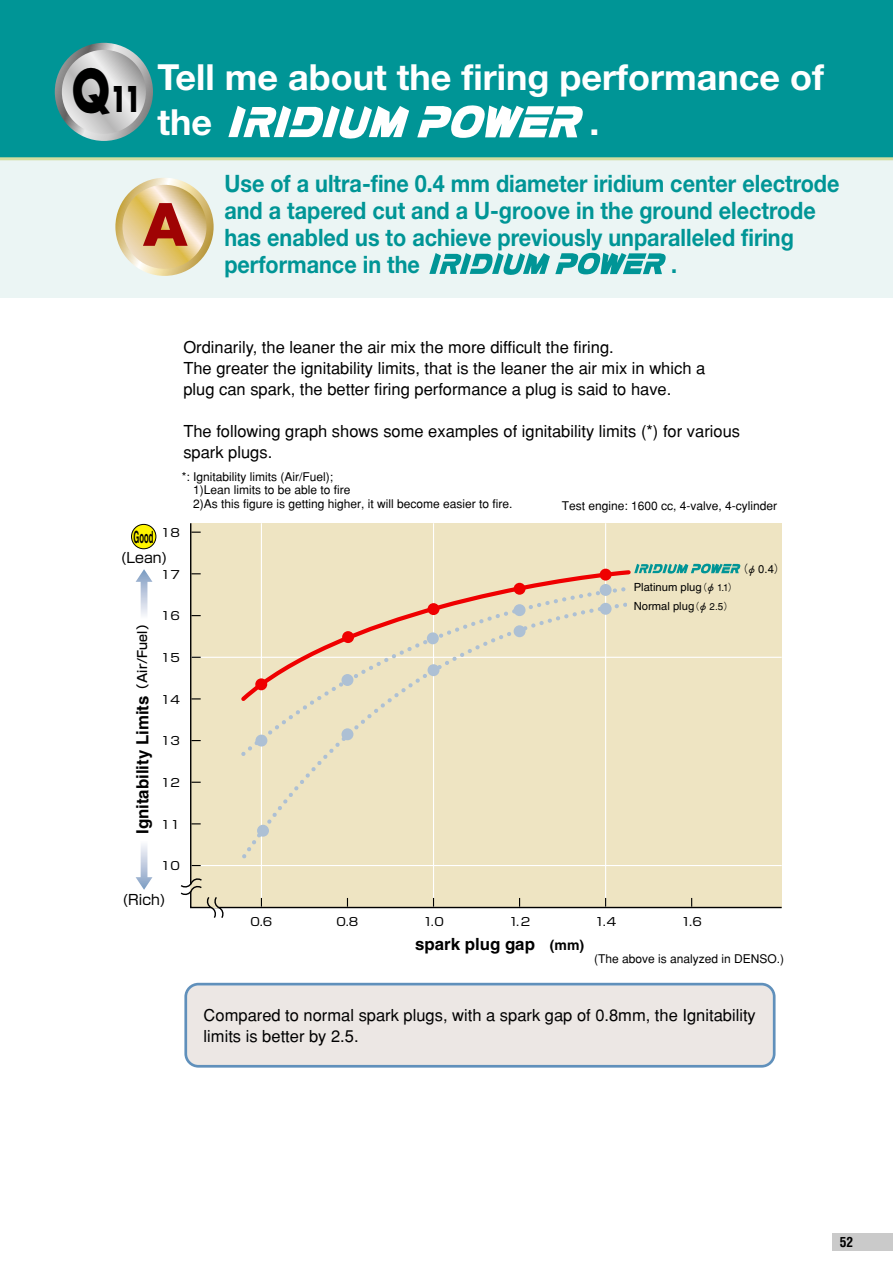
<style>
.page{position:relative;width:893px;height:1263px;background:#fff}
.page>*{position:absolute;margin:0;border:0;box-sizing:border-box;transform-origin:0 0}
.t1{font:700 56.7px "Futura";color:#9f0304}
.t2{font:700 36px/45px "Helvetica Neue";color:#fff}
.t3{font:700 34.5px "Futura";color:#000;scale:.75 1}
.t4{font:700 24px/27px "Helvetica Neue";color:#009596;scale:.9 1}
.t5{font:700 16.8px "Helvetica";color:#000}
.t6{font:700 16.8px "Helvetica";color:#000;scale:.45 1}
.t7{font:16.5px/21px "Helvetica";color:#000}
.t8{font:14.1px "Shin Go";color:#000}
.t9{font:700 14.1px "Helvetica";color:#000}
.t10{font:700 condensed 13.5px "Helvetica";color:#000}
.t11{font:500 12.6px "Shin Go";color:#000}
.t12{font:12px/13.5px "Helvetica";color:#000}
.t13{font:11.4px "Shin Go";color:#000;scale:1.11 1}
.t14{font:11.25px "Helvetica";color:#000}
.t15{font:500 11.25px "Gothic BBB";color:#000}
.s1{font-size:56.7px}
.s2{font-family:"Shin Go";font-weight:500;font-size:12.6px}
.s3{font-family:"Gothic BBB";font-weight:500;font-size:9.75px}
.s4{font-family:"Gothic BBB";font-weight:500}
</style>
<div class="page">
<div style="left:832px;top:1233px;width:60px;height:17px;background:#cacaca"></div>
<div style="left:0;top:157px;width:892px;height:141px;background:#ebf5f4"></div>
<div style="left:0;top:0;width:892px;height:157px;background:#009596"></div>
<svg style="left:417px;top:105px;width:166px;height:33px"></svg>
<svg style="left:228px;top:106px;width:181px;height:33px"></svg>
<svg style="left:429px;top:252px;width:237px;height:23px"></svg>
<hr style="left:0;top:157px;width:892px;height:3px;background:#d2dda0">
<svg style="left:55px;top:43px;width:98px;height:98px;background:#9ea0a0"></svg>
<svg style="left:62px;top:50px;width:84px;height:84px;background:#cecdcd"></svg>
<svg style="left:115px;top:178px;width:98px;height:98px;background:#dbc589"></svg>
<svg style="left:122px;top:185px;width:84px;height:84px;background:#e6cc8f"></svg>
<svg style="left:136px;top:569px;width:16px;height:47px"></svg>
<svg style="left:136px;top:844px;width:16px;height:46px"></svg>
<div style="left:131px;top:524px;width:25px;height:25px;background:#fff500;border:1px solid #000;border-radius:50%"></div>
<div style="left:190px;top:523px;width:592px;height:386px;background:#eee4c2"></div>
<hr style="left:191px;top:865px;width:590px;height:1px;background:#fff">
<hr style="left:191px;top:657px;width:590px;height:1px;background:#fff">
<hr style="left:261px;top:523px;width:1px;height:384px;background:#fff">
<hr style="left:433px;top:523px;width:1px;height:384px;background:#fff">
<hr style="left:605px;top:523px;width:1px;height:384px;background:#fff">
<div style="left:237px;top:582px;width:410px;height:280px;background:#eee4c2"></div>
<div style="left:627px;top:563px;width:18px;height:53px;background:#eee4c2"></div>
<svg style="left:237px;top:568px;width:396px;height:137px;background:#ecdabc"></svg>
<svg style="left:634px;top:563px;width:106px;height:11px"></svg>
<svg style="left:180px;top:876px;width:46px;height:42px"></svg>
<div style="left:187px;top:985px;width:586px;height:80px;background:#ece7e4;border-radius:11px"></div>
<div style="left:184px;top:983px;width:591px;height:85px;border:3px solid #6090bb;border-radius:13px"></div>
<h2 class="t2" style="left:158px;top:58px;width:668px">Tell me about the firing performance of the</h2>
<h3 class="t3" style="left:72px;top:84px;width:94px"><span class="s1">Q</span>11</h3>
<h2 class="t2" style="left:589px;top:103px;width:12px">.</h2>
<h3 class="t4" style="left:224px;top:172px;width:685px">Use of a ultra-fine 0.4 mm diameter iridium center electrode and a tapered cut and a U-groove in the ground electrode has enabled us to achieve previously unparalleled firing performance in the</h3>
<h1 class="t1" style="left:143px;top:199px;width:46px">A</h1>
<h3 class="t4" style="left:671px;top:253px;width:8px">.</h3>
<p class="t7" style="left:183px;top:338px;width:523px">Ordinarily, the leaner the air mix the more difficult the firing.<br>The greater the ignitability limits, that is the leaner the air mix in which a plug can spark, the better firing performance a plug is said to have.</p>
<p class="t7" style="left:183px;top:422px;width:558px">The following graph shows some examples of ignitability limits (*) for various spark plugs.</p>
<p class="t6" style="left:134px;top:531px;width:45px">Good</p>
<p class="t12" style="left:193px;top:471px;width:321px;text-indent:-11px">*: Ignitability limits (Air/Fuel);<br>1)Lean limits to be able to fire<br>2)As this figure is getting higher, it will become easier to fire.</p>
<p class="t13" style="left:161px;top:528px;width:19px">18</p>
<p class="t8" style="left:121px;top:552px;width:47px">(Lean)</p>
<p class="t13" style="left:161px;top:570px;width:19px">17</p>
<p class="t11" style="left:149px;top:629px;width:14px;rotate:-180deg">）</p>
<p class="t5" style="left:136px;top:834px;width:205px;rotate:-90deg">Ignitability Limits <span class="s2">Air/Fuel</span></p>
<p class="t11" style="left:149px;top:694px;width:14px;rotate:-180deg">（</p>
<p class="t13" style="left:161px;top:612px;width:19px">16</p>
<p class="t13" style="left:161px;top:653px;width:19px">15</p>
<p class="t13" style="left:161px;top:695px;width:19px">14</p>
<p class="t13" style="left:161px;top:737px;width:19px">13</p>
<p class="t13" style="left:161px;top:778px;width:19px">12</p>
<p class="t13" style="left:161px;top:820px;width:19px">11</p>
<p class="t13" style="left:161px;top:862px;width:19px">10</p>
<p class="t8" style="left:123px;top:894px;width:44px">(Rich)</p>
<p class="t12" style="left:562px;top:501px;width:217px">Test engine: 1600 cc, 4-valve, 4-cylinder</p>
<p class="t14" style="left:633px;top:583px;width:105px">Platinum plug<span class="s3">（</span><span class="s4">φ</span> <span class="s3">1.1）</span></p>
<p class="t14" style="left:633px;top:602px;width:101px">Normal plug<span class="s3">（</span><span class="s4">φ</span> <span class="s3">2.5）</span></p>
<p class="t15" style="left:737px;top:564px;width:49px">（φ 0.4）</p>
<p class="t13" style="left:250px;top:917px;width:21px">0.6</p>
<p class="t13" style="left:336px;top:917px;width:21px">0.8</p>
<p class="t13" style="left:423px;top:917px;width:20px">1.0</p>
<p class="t13" style="left:508px;top:917px;width:21px">1.2</p>
<p class="t13" style="left:595px;top:917px;width:21px">1.4</p>
<p class="t13" style="left:681px;top:917px;width:20px">1.6</p>
<p class="t5" style="left:415px;top:938px;width:121px">spark plug gap</p>
<p class="t9" style="left:550px;top:940px;width:36px">(mm)</p>
<p class="t12" style="left:594px;top:954px;width:192px">(The above is analyzed in DENSO.)</p>
<p class="t7" style="left:204px;top:1006px;width:553px">Compared to normal spark plugs, with a spark gap of 0.8mm, the Ignitability limits is better by 2.5.</p>
<p class="t10" style="left:839px;top:1236px;width:15px">52</p>
</div>
